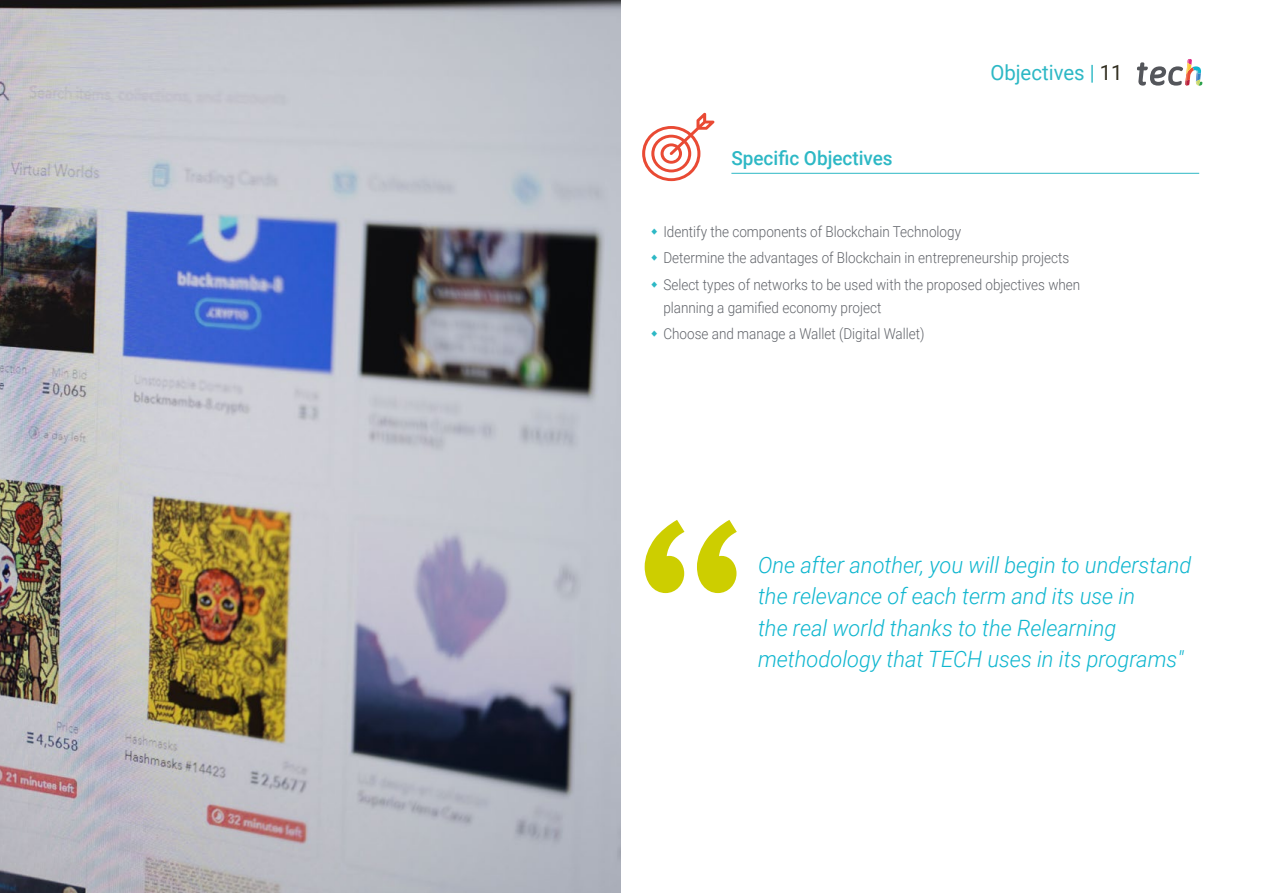
<style>
.page{position:relative;width:1263px;height:893px;background:#fff}
.page>*{position:absolute;margin:0;border:0;box-sizing:border-box;transform-origin:0 0}
.t1{font:italic 300 22.5px/31.5px "Roboto";color:#0fb6cf}
.t2{font:21px "Roboto";color:#2db8c5}
.t3{font:500 19.5px "Roboto";color:#2db8c5}
.t4{font:300 15px/26.7px "Roboto";color:#61646a;scale:.9 1}
.s1{color:#312e20}
</style>
<div class="page">
<hr style="left:731px;top:173px;width:468px;height:1px;background:#2db8c5">
<svg style="left:642px;top:113px;width:72px;height:68px"></svg>
<img style="left:0;top:0;width:621px;height:893px">
<svg style="left:1137px;top:59px;width:65px;height:27px"></svg>
<svg style="left:645px;top:520px;width:92px;height:73px"></svg>
<h3 class="t3" style="left:731px;top:144px;width:163px">Specific Objectives</h3>
<h2 class="t2" style="left:990px;top:57px;width:134px">Objectives | <span class="s1">11</span></h2>
<p class="t4" style="left:663px;top:217px;width:465px">Identify the components of Blockchain Technology<br>Determine the advantages of Blockchain in entrepreneurship projects<br>Select types of networks to be used with the proposed objectives when</p>
<p class="t4" style="left:663px;top:293px;width:292px">planning a gamified economy project<br>Choose and manage a Wallet (Digital Wallet)</p>
<h1 class="t1" style="left:758px;top:548px;width:435px">One after another, you will begin to understand the relevance of each term and its use in<br>the real world thanks to the Relearning methodology that TECH uses in its programs"</h1>
</div>
